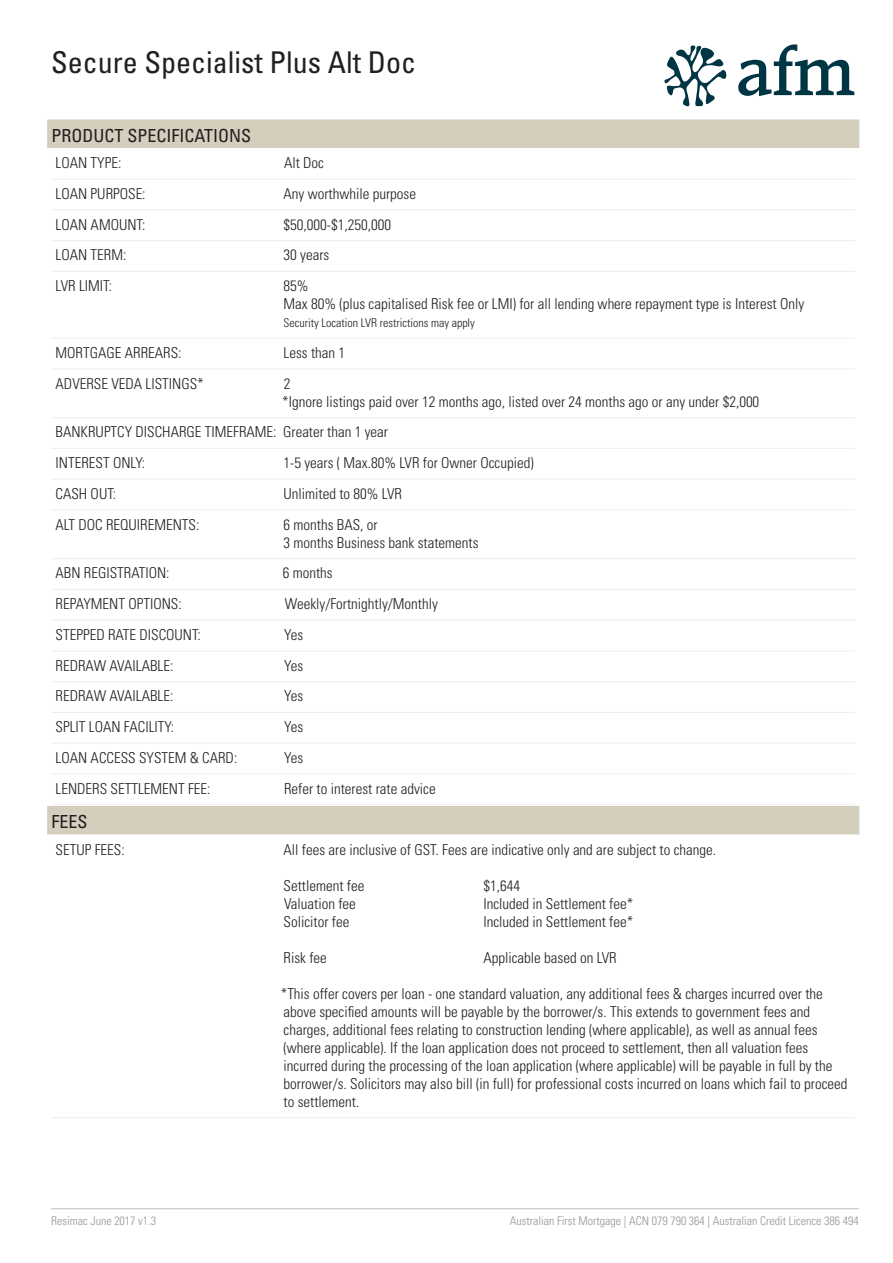
<style>
.page{position:relative;width:893px;height:1263px;background:#fff}
.page>*{position:absolute;margin:0;border:0;box-sizing:border-box;transform-origin:0 0}
.Main_Copy{font:condensed 30px "Univers LT Std";color:#231f20}
.Section_Heading{font:condensed 18px "Univers LT Std";color:#231f20}
.Product_Spec_Copy{font:300 condensed 15px/18px "Univers LT Std";color:#231f20}
.t1{font:300 condensed 12px "Univers LT Std";color:#939598}
.Product_Spec_Copy-2{font:300 condensed 12px "Univers LT Std";color:#231f20}
</style>
<div class="page">
<hr style="left:51px;top:1208px;width:808px;height:1px;background:#bcbdc0">
<svg style="left:738px;top:44px;width:116px;height:52px"></svg>
<svg style="left:664px;top:45px;width:63px;height:61px"></svg>
<div style="left:47px;top:119px;width:812px;height:29px;background:#d4cebd"></div>
<hr style="left:51px;top:179px;width:804px;height:1px;background:#f1eee8">
<hr style="left:51px;top:209px;width:804px;height:1px;background:#f1eee8">
<hr style="left:51px;top:240px;width:804px;height:1px;background:#f1eee8">
<hr style="left:51px;top:271px;width:804px;height:1px;background:#f1eee8">
<hr style="left:51px;top:338px;width:804px;height:1px;background:#f1eee8">
<hr style="left:51px;top:368px;width:804px;height:1px;background:#f1eee8">
<hr style="left:51px;top:417px;width:804px;height:1px;background:#f1eee8">
<hr style="left:51px;top:448px;width:804px;height:1px;background:#f1eee8">
<hr style="left:51px;top:479px;width:804px;height:1px;background:#f1eee8">
<hr style="left:51px;top:509px;width:804px;height:1px;background:#f1eee8">
<hr style="left:51px;top:558px;width:804px;height:1px;background:#f1eee8">
<hr style="left:51px;top:589px;width:804px;height:1px;background:#f1eee8">
<hr style="left:51px;top:620px;width:804px;height:1px;background:#f1eee8">
<hr style="left:51px;top:650px;width:804px;height:1px;background:#f1eee8">
<hr style="left:51px;top:681px;width:804px;height:1px;background:#f1eee8">
<hr style="left:51px;top:712px;width:804px;height:1px;background:#f1eee8">
<hr style="left:51px;top:743px;width:804px;height:1px;background:#f1eee8">
<hr style="left:51px;top:774px;width:804px;height:1px;background:#f1eee8">
<hr style="left:51px;top:804px;width:804px;height:1px;background:#f1eee8">
<div style="left:47px;top:806px;width:812px;height:28px;background:#d4cebd"></div>
<hr style="left:51px;top:1117px;width:804px;height:1px;background:#f1eee8">
<p class="Main_Copy" style="left:51px;top:43px;width:366px">Secure Specialist Plus Alt Doc</p>
<p class="Section_Heading" style="left:51px;top:124px;width:201px">PRODUCT SPECIFICATIONS</p>
<p class="Product_Spec_Copy" style="left:56px;top:154px;width:67px">LOAN TYPE:</p>
<p class="Product_Spec_Copy" style="left:284px;top:154px;width:42px">Alt Doc</p>
<p class="Product_Spec_Copy" style="left:56px;top:185px;width:92px">LOAN PURPOSE:</p>
<p class="Product_Spec_Copy" style="left:284px;top:185px;width:134px">Any worthwhile purpose</p>
<p class="Product_Spec_Copy" style="left:56px;top:215px;width:91px">LOAN AMOUNT:</p>
<p class="Product_Spec_Copy" style="left:284px;top:215px;width:109px">$50,000-$1,250,000</p>
<p class="Product_Spec_Copy" style="left:56px;top:246px;width:72px">LOAN TERM:</p>
<p class="Product_Spec_Copy" style="left:284px;top:246px;width:47px">30 years</p>
<p class="Product_Spec_Copy" style="left:56px;top:277px;width:58px">LVR LIMIT:</p>
<p class="Product_Spec_Copy" style="left:284px;top:277px;width:522px">85%<br>Max 80% (plus capitalised Risk fee or LMI) for all lending where repayment type is Interest Only</p>
<p class="Product_Spec_Copy-2" style="left:284px;top:316px;width:193px">Security Location LVR restrictions may apply</p>
<p class="Product_Spec_Copy" style="left:56px;top:344px;width:127px">MORTGAGE ARREARS:</p>
<p class="Product_Spec_Copy" style="left:284px;top:344px;width:63px">Less than 1</p>
<p class="Product_Spec_Copy" style="left:56px;top:374px;width:150px">ADVERSE VEDA LISTINGS*</p>
<p class="Product_Spec_Copy" style="left:282px;top:374px;width:479px">2<br>*Ignore listings paid over 12 months ago, listed over 24 months ago or any under $2,000</p>
<p class="Product_Spec_Copy" style="left:56px;top:423px;width:334px">BANKRUPTCY DISCHARGE TIMEFRAME: Greater than 1 year</p>
<p class="Product_Spec_Copy" style="left:56px;top:454px;width:91px">INTEREST ONLY:</p>
<p class="Product_Spec_Copy" style="left:284px;top:454px;width:251px">1-5 years ( Max.80% LVR for Owner Occupied)</p>
<p class="Product_Spec_Copy" style="left:56px;top:485px;width:62px">CASH OUT:</p>
<p class="Product_Spec_Copy" style="left:284px;top:485px;width:120px">Unlimited to 80% LVR</p>
<p class="Product_Spec_Copy" style="left:56px;top:515px;width:145px">ALT DOC REQUIREMENTS:</p>
<p class="Product_Spec_Copy" style="left:284px;top:515px;width:196px">6 months BAS, or<br>3 months Business bank statements</p>
<p class="Product_Spec_Copy" style="left:56px;top:564px;width:115px">ABN REGISTRATION:</p>
<p class="Product_Spec_Copy" style="left:283px;top:564px;width:51px">6 months</p>
<p class="Product_Spec_Copy" style="left:56px;top:595px;width:128px">REPAYMENT OPTIONS:</p>
<p class="Product_Spec_Copy" style="left:285px;top:595px;width:155px">Weekly/Fortnightly/Monthly</p>
<p class="Product_Spec_Copy" style="left:56px;top:626px;width:147px">STEPPED RATE DISCOUNT:</p>
<p class="Product_Spec_Copy" style="left:284px;top:626px;width:21px">Yes</p>
<p class="Product_Spec_Copy" style="left:56px;top:656px;width:119px">REDRAW AVAILABLE:</p>
<p class="Product_Spec_Copy" style="left:284px;top:656px;width:21px">Yes</p>
<p class="Product_Spec_Copy" style="left:56px;top:687px;width:119px">REDRAW AVAILABLE:</p>
<p class="Product_Spec_Copy" style="left:284px;top:687px;width:21px">Yes</p>
<p class="Product_Spec_Copy" style="left:56px;top:718px;width:120px">SPLIT LOAN FACILITY:</p>
<p class="Product_Spec_Copy" style="left:284px;top:718px;width:21px">Yes</p>
<p class="Product_Spec_Copy" style="left:56px;top:749px;width:183px">LOAN ACCESS SYSTEM &amp; CARD:</p>
<p class="Product_Spec_Copy" style="left:284px;top:749px;width:21px">Yes</p>
<p class="Product_Spec_Copy" style="left:56px;top:779px;width:156px">LENDERS SETTLEMENT FEE:</p>
<p class="Product_Spec_Copy" style="left:284px;top:779px;width:153px">Refer to interest rate advice</p>
<p class="Section_Heading" style="left:51px;top:810px;width:37px">FEES</p>
<p class="Product_Spec_Copy" style="left:56px;top:840px;width:71px">SETUP FEES:</p>
<p class="Product_Spec_Copy" style="left:284px;top:840px;width:434px">All fees are inclusive of GST. Fees are indicative only and are subject to change.</p>
<p class="Product_Spec_Copy" style="left:284px;top:876px;width:82px">Settlement fee</p>
<p class="Product_Spec_Copy" style="left:483px;top:876px;width:38px">$1,644</p>
<p class="Product_Spec_Copy" style="left:284px;top:894px;width:73px">Valuation fee</p>
<p class="Product_Spec_Copy" style="left:483px;top:894px;width:151px">Included in Settlement fee*</p>
<p class="Product_Spec_Copy" style="left:284px;top:912px;width:67px">Solicitor fee</p>
<p class="Product_Spec_Copy" style="left:483px;top:912px;width:151px">Included in Settlement fee*</p>
<p class="Product_Spec_Copy" style="left:284px;top:948px;width:45px">Risk fee</p>
<p class="Product_Spec_Copy" style="left:483px;top:948px;width:135px">Applicable based on LVR</p>
<p class="Product_Spec_Copy" style="left:281px;top:984px;width:568px">*This offer covers per loan - one standard valuation, any additional fees &amp; charges incurred over the above specified amounts will be payable by the borrower/s. This extends to government fees and charges, additional fees relating to construction lending (where applicable), as well as annual fees (where applicable). If the loan application does not proceed to settlement, then all valuation fees incurred during the processing of the loan application (where applicable) will be payable in full by the borrower/s. Solicitors may also bill (in full) for professional costs incurred on loans which fail to proceed to settlement.</p>
<p class="t1" style="left:51px;top:1213px;width:107px">Resimac June 2017 v1.3</p>
<p class="t1" style="left:510px;top:1213px;width:351px">Australian First Mortgage | ACN 079 790 364 | Australian Credit Licence 386 494</p>
</div>
